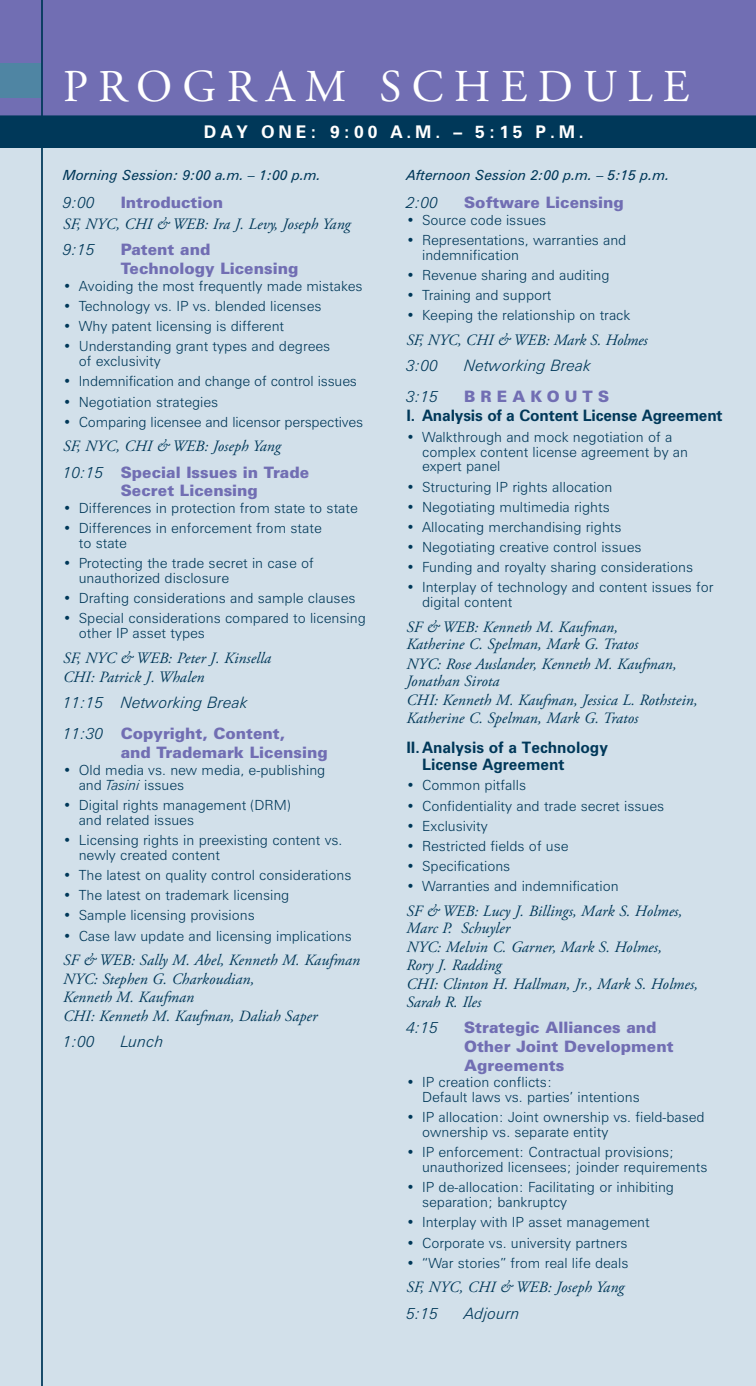
<style>
.page{position:relative;width:756px;height:1386px;background:#fff}
.page>*{position:absolute;margin:0;border:0;box-sizing:border-box;transform-origin:0 0}
.t1{font:45.5px "Adobe Garamond Pro";letter-spacing:.225em;color:#fff}
.t2{font:700 17.5px "Zurich BT";letter-spacing:.22em;color:#fff}
.t3{font:italic 15.75px/17.5px "Adobe Garamond Pro";letter-spacing:.005em;color:#003859}
.t4{font:900 15.75px/18.9px "Zurich BT";color:#716eb3}
.t5{font:italic 300 15.75px/31.2px "Zurich BT";color:#003859}
.t6{font:700 15.75px/17.5px "Zurich BT";color:#003859}
.t7{font:900 15.75px "Zurich BT";letter-spacing:.33em;color:#716eb3}
.t8{font:300 14px/14.9px "Zurich BT";color:#003859}
.t9{font:italic 14px "Zurich BT";color:#003859}
.s1{font-weight:300;font-style:italic;color:#003859}
.s2{font-weight:900;font-style:normal;color:#716eb3}
.s3{font-style:italic}
</style>
<div class="page">
<div style="left:0;top:9px;width:756px;height:1377px;background:#d2e0ea"></div>
<div style="left:0;top:0;width:756px;height:124px;background:#716eb3"></div>
<div style="left:0;top:116px;width:756px;height:32px;background:#003859"></div>
<div style="left:0;top:63px;width:42px;height:35px;background:#4f85a3"></div>
<hr style="left:0;top:115px;width:756px;height:2px;background:#003859">
<hr style="left:41px;top:0;width:2px;height:1386px;background:#003859">
<h1 class="t1" style="left:63px;top:69px;width:628px">PROGRAM SCHEDULE</h1>
<p class="t2" style="left:204px;top:125px;width:381px">DAY ONE: 9:00 A.M. – 5:15 P.M.</p>
<p class="t9" style="left:63px;top:170px;width:260px">Morning Session: 9:00 a.m. – 1:00 p.m.</p>
<p class="t5" style="left:63px;top:188px;width:33px">9:00</p>
<p class="t4" style="left:121px;top:195px;width:104px">Introduction</p>
<p class="t3" style="left:63px;top:217px;width:289px">SF, NYC, CHI &amp; WEB: Ira J. Levy, Joseph Yang</p>
<p class="t5" style="left:63px;top:236px;width:33px">9:15</p>
<p class="t4" style="left:121px;top:242px;width:179px">Patent and<br>Technology Licensing</p>
<p class="t8" style="left:63px;top:280px;width:301px">• Avoiding the most frequently made mistakes</p>
<p class="t8" style="left:63px;top:300px;width:260px">• Technology vs. IP vs. blended licenses</p>
<p class="t8" style="left:63px;top:320px;width:223px">• Why patent licensing is different</p>
<p class="t8" style="left:79px;top:340px;width:253px;text-indent:-16px">• Understanding grant types and degrees of exclusivity</p>
<p class="t8" style="left:63px;top:375px;width:296px">• Indemnification and change of control issues</p>
<p class="t8" style="left:63px;top:396px;width:157px">• Negotiation strategies</p>
<p class="t8" style="left:63px;top:416px;width:302px">• Comparing licensee and licensor perspectives</p>
<p class="t3" style="left:63px;top:439px;width:219px">SF, NYC, CHI &amp; WEB: Joseph Yang</p>
<p class="t4" style="left:63px;top:464px;width:248px;text-align:center"><span class="s1">10:15</span> Special Issues in Trade<br>Secret Licensing</p>
<p class="t8" style="left:63px;top:502px;width:296px">• Differences in protection from state to state</p>
<p class="t8" style="left:79px;top:522px;width:244px;text-indent:-16px">• Differences in enforcement from state to state</p>
<p class="t8" style="left:79px;top:557px;width:237px;text-indent:-16px">• Protecting the trade secret in case of unauthorized disclosure</p>
<p class="t8" style="left:63px;top:592px;width:294px">• Drafting considerations and sample clauses</p>
<p class="t8" style="left:79px;top:612px;width:289px;text-indent:-16px">• Special considerations compared to licensing other IP asset types</p>
<p class="t3" style="left:63px;top:650px;width:210px;line-height:19.2px">SF, NYC &amp; WEB: Peter J. Kinsella<br>CHI: Patrick J. Whalen</p>
<p class="t5" style="left:63px;top:689px;width:224px">11:15 Networking Break<br>11:30 <span class="s2">Copyright, Content,</span></p>
<p class="t4" style="left:121px;top:745px;width:209px">and Trademark Licensing</p>
<p class="t8" style="left:79px;top:764px;width:248px;text-indent:-16px">• Old media vs. new media, e-publishing and <span class="s3">Tasini</span> issues</p>
<p class="t8" style="left:79px;top:799px;width:213px;text-indent:-16px">• Digital rights management (DRM) and related issues</p>
<p class="t8" style="left:79px;top:834px;width:265px;text-indent:-16px">• Licensing rights in preexisting content vs. newly created content</p>
<p class="t8" style="left:63px;top:869px;width:290px">• The latest on quality control considerations</p>
<p class="t8" style="left:63px;top:889px;width:228px">• The latest on trademark licensing</p>
<p class="t8" style="left:63px;top:909px;width:193px">• Sample licensing provisions</p>
<p class="t8" style="left:63px;top:929px;width:290px">• Case law update and licensing implications</p>
<p class="t3" style="left:63px;top:952px;width:298px;line-height:19.2px">SF &amp; WEB: Sally M. Abel, Kenneth M. Kaufman<br>NYC: Stephen G. Charkoudian,</p>
<p class="t3" style="left:63px;top:989px;width:256px;line-height:19.2px">Kenneth M. Kaufman<br>CHI: Kenneth M. Kaufman, Daliah Saper</p>
<p class="t5" style="left:63px;top:1028px;width:33px">1:00</p>
<p class="t5" style="left:121px;top:1028px;width:44px">Lunch</p>
<p class="t9" style="left:406px;top:170px;width:265px">Afternoon Session 2:00 p.m. – 5:15 p.m.</p>
<p class="t5" style="left:406px;top:188px;width:33px">2:00</p>
<p class="t4" style="left:464px;top:195px;width:161px">Software Licensing</p>
<p class="t8" style="left:406px;top:214px;width:141px">• Source code issues</p>
<p class="t8" style="left:422px;top:234px;width:206px;text-indent:-16px">• Representations, warranties and indemnification</p>
<p class="t8" style="left:406px;top:269px;width:205px">• Revenue sharing and auditing</p>
<p class="t8" style="left:406px;top:289px;width:147px">• Training and support</p>
<p class="t8" style="left:406px;top:309px;width:226px">• Keeping the relationship on track</p>
<p class="t3" style="left:406px;top:333px;width:243px">SF, NYC, CHI &amp; WEB: Mark S. Holmes</p>
<p class="t5" style="left:406px;top:351px;width:33px">3:00</p>
<p class="t5" style="left:464px;top:351px;width:128px">Networking Break</p>
<p class="t5" style="left:406px;top:382px;width:33px">3:15</p>
<p class="t7" style="left:464px;top:391px;width:147px">BREAKOUTS</p>
<p class="t6" style="left:406px;top:409px;width:318px">I. Analysis of a Content License Agreement</p>
<p class="t8" style="left:422px;top:431px;width:268px;text-indent:-16px">• Walkthrough and mock negotiation of a complex content license agreement by an expert panel</p>
<p class="t8" style="left:406px;top:480px;width:208px">• Structuring IP rights allocation</p>
<p class="t8" style="left:406px;top:501px;width:205px">• Negotiating multimedia rights</p>
<p class="t8" style="left:406px;top:521px;width:217px">• Allocating merchandising rights</p>
<p class="t8" style="left:406px;top:541px;width:237px">• Negotiating creative control issues</p>
<p class="t8" style="left:406px;top:561px;width:288px">• Funding and royalty sharing considerations</p>
<p class="t8" style="left:422px;top:581px;width:293px;text-indent:-16px">• Interplay of technology and content issues for digital content</p>
<p class="t3" style="left:406px;top:620px;width:234px">SF &amp; WEB: Kenneth M. Kaufman,<br>Katherine C. Spelman, Mark G. Tratos</p>
<p class="t3" style="left:406px;top:656px;width:272px">NYC: Rose Auslander, Kenneth M. Kaufman,<br>Jonathan Sirota</p>
<p class="t3" style="left:406px;top:693px;width:293px">CHI: Kenneth M. Kaufman, Jessica L. Rothstein,<br>Katherine C. Spelman, Mark G. Tratos</p>
<p class="t6" style="left:422px;top:740px;width:187px;text-indent:-16px">II. Analysis of a Technology<br>License Agreement</p>
<p class="t8" style="left:406px;top:779px;width:121px">• Common pitfalls</p>
<p class="t8" style="left:406px;top:799px;width:259px">• Confidentiality and trade secret issues</p>
<p class="t8" style="left:406px;top:820px;width:83px">• Exclusivity</p>
<p class="t8" style="left:406px;top:840px;width:164px">• Restricted fields of use</p>
<p class="t8" style="left:406px;top:860px;width:106px">• Specifications</p>
<p class="t8" style="left:406px;top:880px;width:214px">• Warranties and indemnification</p>
<p class="t3" style="left:406px;top:903px;width:278px">SF &amp; WEB: Lucy J. Billings, Mark S. Holmes,<br>Marc P. Schuyler</p>
<p class="t3" style="left:406px;top:940px;width:257px">NYC: Melvin C. Garner, Mark S. Holmes,<br>Rory J. Radding</p>
<p class="t3" style="left:406px;top:977px;width:293px">CHI: Clinton H. Hallman, Jr., Mark S. Holmes,<br>Sarah R. Iles</p>
<p class="t5" style="left:406px;top:1013px;width:33px">4:15</p>
<p class="t4" style="left:464px;top:1019px;width:211px">Strategic Alliances and<br>Other Joint Development<br>Agreements</p>
<p class="t8" style="left:422px;top:1076px;width:219px;text-indent:-16px">• IP creation conflicts:<br>Default laws vs. parties’ intentions</p>
<p class="t8" style="left:422px;top:1111px;width:284px;text-indent:-16px">• IP allocation: Joint ownership vs. field-based ownership vs. separate entity</p>
<p class="t8" style="left:422px;top:1146px;width:287px;text-indent:-16px">• IP enforcement: Contractual provisions; unauthorized licensees; joinder requirements</p>
<p class="t8" style="left:422px;top:1181px;width:254px;text-indent:-16px">• IP de-allocation: Facilitating or inhibiting separation; bankruptcy</p>
<p class="t8" style="left:406px;top:1216px;width:245px">• Interplay with IP asset management</p>
<p class="t8" style="left:406px;top:1237px;width:223px">• Corporate vs. university partners</p>
<p class="t8" style="left:406px;top:1257px;width:224px">• “War stories” from real life deals</p>
<p class="t3" style="left:406px;top:1280px;width:219px">SF, NYC, CHI &amp; WEB: Joseph Yang</p>
<p class="t5" style="left:406px;top:1299px;width:33px">5:15</p>
<p class="t5" style="left:464px;top:1299px;width:57px">Adjourn</p>
</div>
